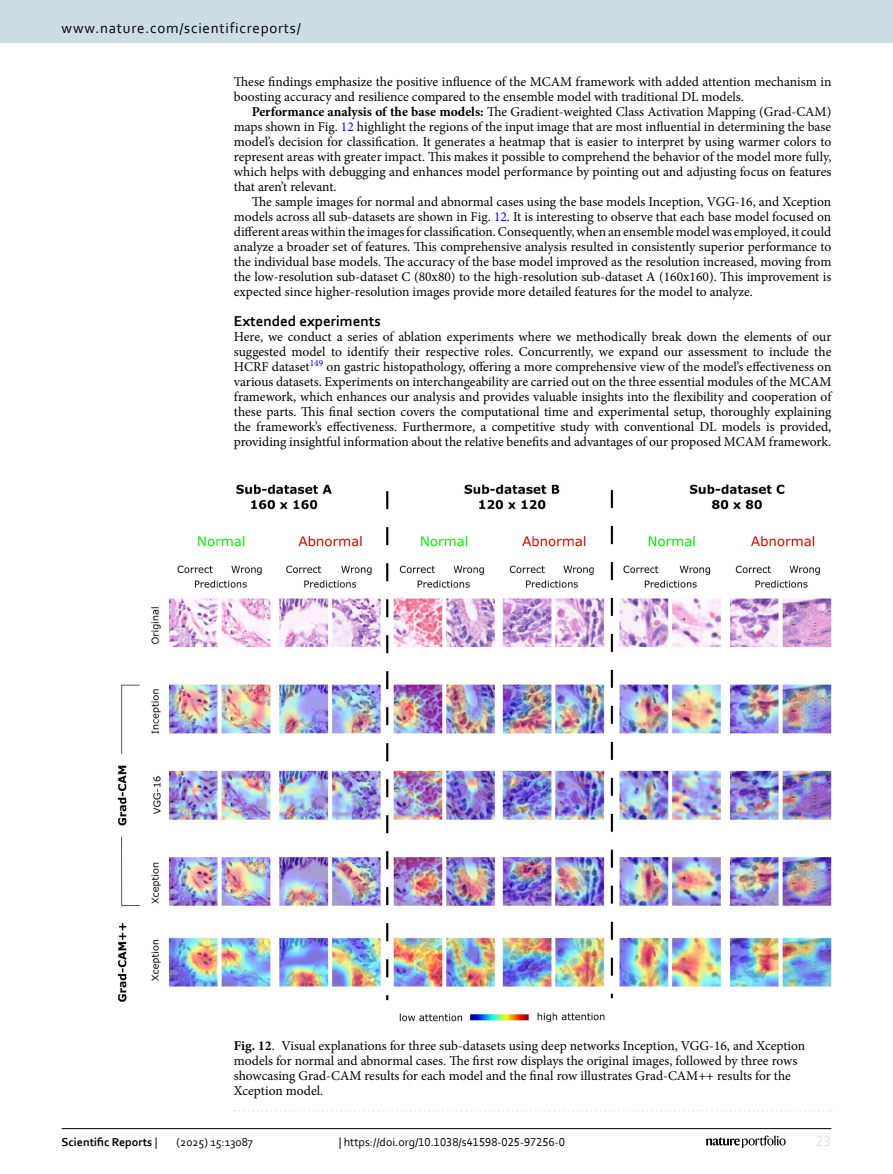
<style>
.page{position:relative;width:893px;height:1174px;background:#fff}
.page>*{position:absolute;margin:0;border:0;box-sizing:border-box;transform-origin:0 0}
.t1{font:15px "Corbel";letter-spacing:.05em;color:#000}
.Head_2{font:700 15px "Corbel";color:#000}
.t2{font:15px "Corbel";color:#d9e4eb}
.Body_Text_Indent{font:13.5px/15px "Minion Pro";color:#000;text-align:justify}
.Body_Text{font:13.5px/15px "Minion Pro";letter-spacing:-.005em;color:#000;text-align:justify}
.Figure_Caption{font:13.5px/15px "Minion Pro";letter-spacing:-.005em;color:#000}
.t3{font:12px "Corbel";color:#000}
.t4{font:700 12px "Corbel";color:#000}
.s1{font-weight:700}
.s2{color:#00f}
.s3{font-weight:400}
</style>
<div class="page">
<img style="left:117px;top:484px;width:714px;height:538px">
<svg style="left:235px;top:1110px;width:597px;height:1px"></svg>
<hr style="left:62px;top:1128px;width:769px;height:1px;background:#000">
<svg style="left:706px;top:1135px;width:80px;height:12px"></svg>
<div style="left:0;top:0;width:893px;height:43px;background:#cedde4"></div>
<p class="t1" style="left:62px;top:18px;width:241px">www.nature.com/scientificreports/</p>
<p class="Body_Text_Indent" style="left:234px;top:74px;width:599px">These findings emphasize the positive influence of the MCAM framework with added attention mechanism in boosting accuracy and resilience compared to the ensemble model with traditional DL models.</p>
<p class="Body_Text_Indent" style="left:234px;top:104px;width:599px;text-indent:18px"><span class="s1">Performance analysis of the base models:</span> The Gradient-weighted Class Activation Mapping (Grad-CAM) maps shown in Fig. <span class="s2">12</span> highlight the regions of the input image that are most influential in determining the base model’s decision for classification. It generates a heatmap that is easier to interpret by using warmer colors to represent areas with greater impact. This makes it possible to comprehend the behavior of the model more fully, which helps with debugging and enhances model performance by pointing out and adjusting focus on features that aren’t relevant.</p>
<p class="Body_Text_Indent" style="left:234px;top:194px;width:599px;text-indent:18px">The sample images for normal and abnormal cases using the base models Inception, VGG-16, and Xception models across all sub-datasets are shown in Fig. <span class="s2">12</span>. It is interesting to observe that each base model focused on different areas within the images for classification. Consequently, when an ensemble model was employed, it could analyze a broader set of features. This comprehensive analysis resulted in consistently superior performance to the individual base models. The accuracy of the base model improved as the resolution increased, moving from the low-resolution sub-dataset C (80x80) to the high-resolution sub-dataset A (160x160). This improvement is expected since higher-resolution images provide more detailed features for the model to analyze.</p>
<p class="Head_2" style="left:234px;top:311px;width:148px">Extended experiments</p>
<p class="Body_Text" style="left:234px;top:329px;width:599px">Here, we conduct a series of ablation experiments where we methodically break down the elements of our suggested model to identify their respective roles. Concurrently, we expand our assessment to include the HCRF dataset<sup>149</sup> on gastric histopathology, offering a more comprehensive view of the model’s effectiveness on various datasets. Experiments on interchangeability are carried out on the three essential modules of the MCAM framework, which enhances our analysis and provides valuable insights into the flexibility and cooperation of these parts. This final section covers the computational time and experimental setup, thoroughly explaining the framework’s effectiveness. Furthermore, a competitive study with conventional DL models is provided, providing insightful information about the relative benefits and advantages of our proposed MCAM framework.</p>
<p class="Figure_Caption" style="left:234px;top:1038px;width:573px"><span class="s1">Fig. 12</span>. Visual explanations for three sub-datasets using deep networks Inception, VGG-16, and Xception models for normal and abnormal cases. The first row displays the original images, followed by three rows showcasing Grad-CAM results for each model and the final row illustrates Grad-CAM++ results for the Xception model.</p>
<p class="t4" style="left:62px;top:1134px;width:97px">Scientific Reports <span class="s3">|</span></p>
<p class="t3" style="left:177px;top:1134px;width:78px">(2025) 15:13087</p>
<p class="t3" style="left:339px;top:1134px;width:228px">| https://doi.org/10.1038/s41598-025-97256-0</p>
<p class="t2" style="left:816px;top:1132px;width:17px">23</p>
</div>
